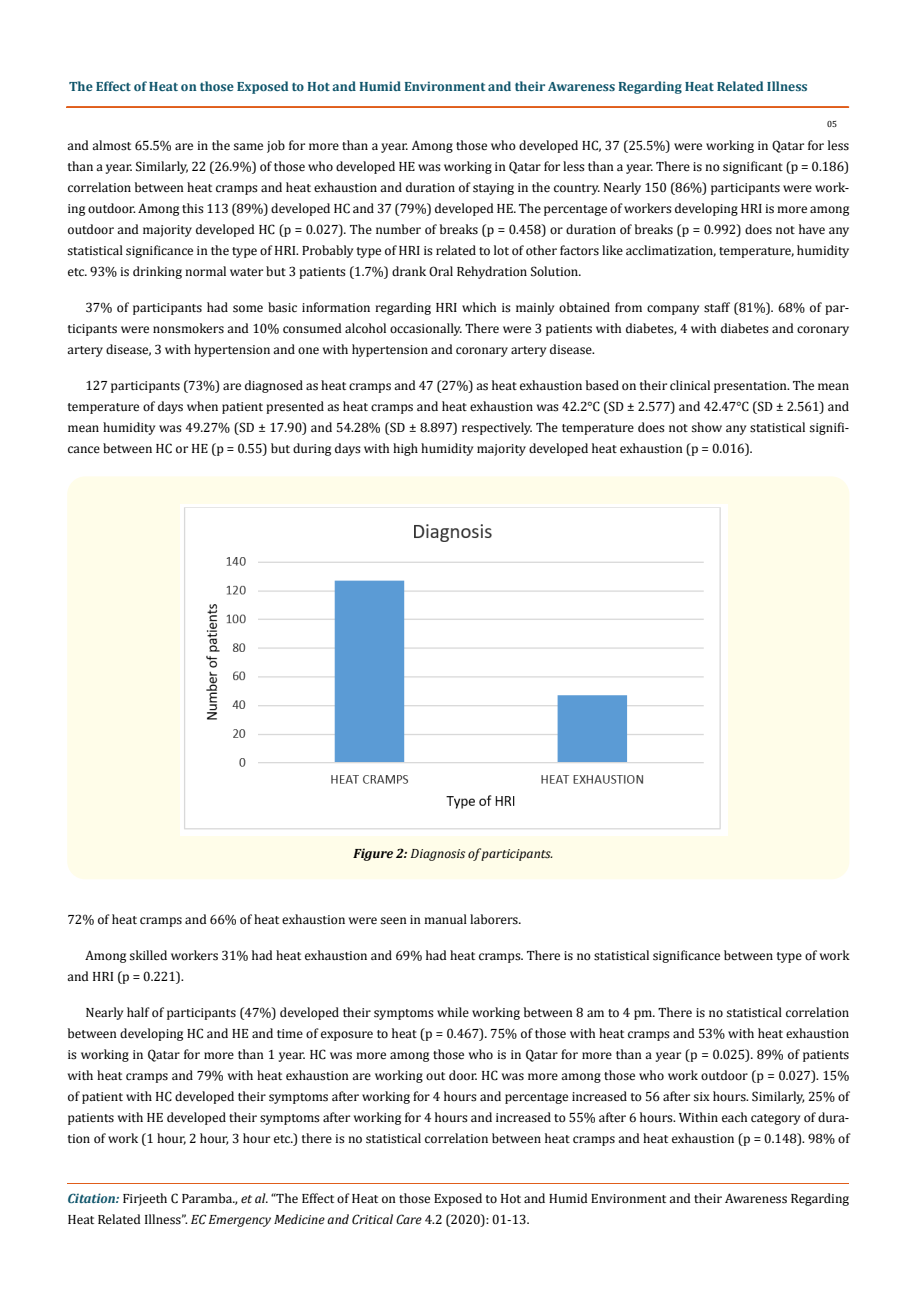
<style>
.page{position:relative;width:917px;height:1296px;background:#fff}
.page>*{position:absolute;margin:0;border:0;box-sizing:border-box;transform-origin:0 0}
.t1{font:13.5px/21px "Cambria";color:#000;text-align:justify}
.t2{font:700 13.5px "Cambria";color:#0e546a}
.t3{font:italic 13.5px "Cambria";color:#000}
.t4{font:9px "Cambria";color:#000}
.s1{font-weight:700}
.s2{font-weight:700;font-style:italic;color:#0e546a}
.s3{font-style:italic}
</style>
<div class="page">
<div style="left:66px;top:107px;width:782px;height:1px;border:1px solid #e05d1a"></div>
<hr style="left:67px;top:1184px;width:782px;height:1px;background:#e05d1a">
<div style="left:67px;top:476px;width:782px;height:403px;background:#fffde9;border-radius:18px"></div>
<img style="left:180px;top:504px;width:547px;height:332px">
<p class="t2" style="left:69px;top:77px;width:740px">The Effect of Heat on those Exposed to Hot and Humid Environment and their Awareness Regarding Heat Related Illness</p>
<p class="t4" style="left:827px;top:119px;width:11px">05</p>
<p class="t1" style="left:67px;top:135px;width:783px">and almost 65.5% are in the same job for more than a year. Among those who developed HC, 37 (25.5%) were working in Qatar for less than a year. Similarly, 22 (26.9%) of those who developed HE was working in Qatar for less than a year. There is no significant (p = 0.186) correlation between heat cramps and heat exhaustion and duration of staying in the country. Nearly 150 (86%) participants were work&shy;ing outdoor. Among this 113 (89%) developed HC and 37 (79%) developed HE. The percentage of workers developing HRI is more among outdoor and majority developed HC (p = 0.027). The number of breaks (p = 0.458) or duration of breaks (p = 0.992) does not have any statistical significance in the type of HRI. Probably type of HRI is related to lot of other factors like acclimatization, temperature, humidity etc. 93% is drinking normal water but 3 patients (1.7%) drank Oral Rehydration Solution.</p>
<p class="t1" style="left:67px;top:297px;width:783px;text-indent:18px">37% of participants had some basic information regarding HRI which is mainly obtained from company staff (81%). 68% of par&shy;ticipants were nonsmokers and 10% consumed alcohol occasionally. There were 3 patients with diabetes, 4 with diabetes and coronary artery disease, 3 with hypertension and one with hypertension and coronary artery disease.</p>
<p class="t1" style="left:67px;top:375px;width:783px;text-indent:18px">127 participants (73%) are diagnosed as heat cramps and 47 (27%) as heat exhaustion based on their clinical presentation. The mean temperature of days when patient presented as heat cramps and heat exhaustion was 42.2°C (SD ± 2.577) and 42.47°C (SD ± 2.561) and mean humidity was 49.27% (SD ± 17.90) and 54.28% (SD ± 8.897) respectively. The temperature does not show any statistical signifi&shy;cance between HC or HE (p = 0.55) but during days with high humidity majority developed heat exhaustion (p = 0.016).</p>
<p class="t3" style="left:353px;top:844px;width:201px"><span class="s1">Figure 2:</span> Diagnosis of participants.</p>
<p class="t1" style="left:67px;top:909px;width:455px">72% of heat cramps and 66% of heat exhaustion were seen in manual laborers.</p>
<p class="t1" style="left:67px;top:945px;width:783px;text-indent:18px">Among skilled workers 31% had heat exhaustion and 69% had heat cramps. There is no statistical significance between type of work and HRI (p = 0.221).</p>
<p class="t1" style="left:67px;top:1002px;width:783px;text-indent:18px">Nearly half of participants (47%) developed their symptoms while working between 8 am to 4 pm. There is no statistical correlation between developing HC and HE and time of exposure to heat (p = 0.467). 75% of those with heat cramps and 53% with heat exhaustion is working in Qatar for more than 1 year. HC was more among those who is in Qatar for more than a year (p = 0.025). 89% of patients with heat cramps and 79% with heat exhaustion are working out door. HC was more among those who work outdoor (p = 0.027). 15% of patient with HC developed their symptoms after working for 4 hours and percentage increased to 56 after six hours. Similarly, 25% of patients with HE developed their symptoms after working for 4 hours and increased to 55% after 6 hours. Within each category of dura&shy;tion of work (1 hour, 2 hour, 3 hour etc.) there is no statistical correlation between heat cramps and heat exhaustion (p = 0.148). 98% of</p>
<p class="t1" style="left:67px;top:1188px;width:783px"><span class="s2">Citation:</span> Firjeeth C Paramba., <span class="s3">et al</span>. “The Effect of Heat on those Exposed to Hot and Humid Environment and their Awareness Regarding<br>Heat Related Illness”. <span class="s3">EC Emergency Medicine and Critical Care</span> 4.2 (2020): 01-13.</p>
</div>
